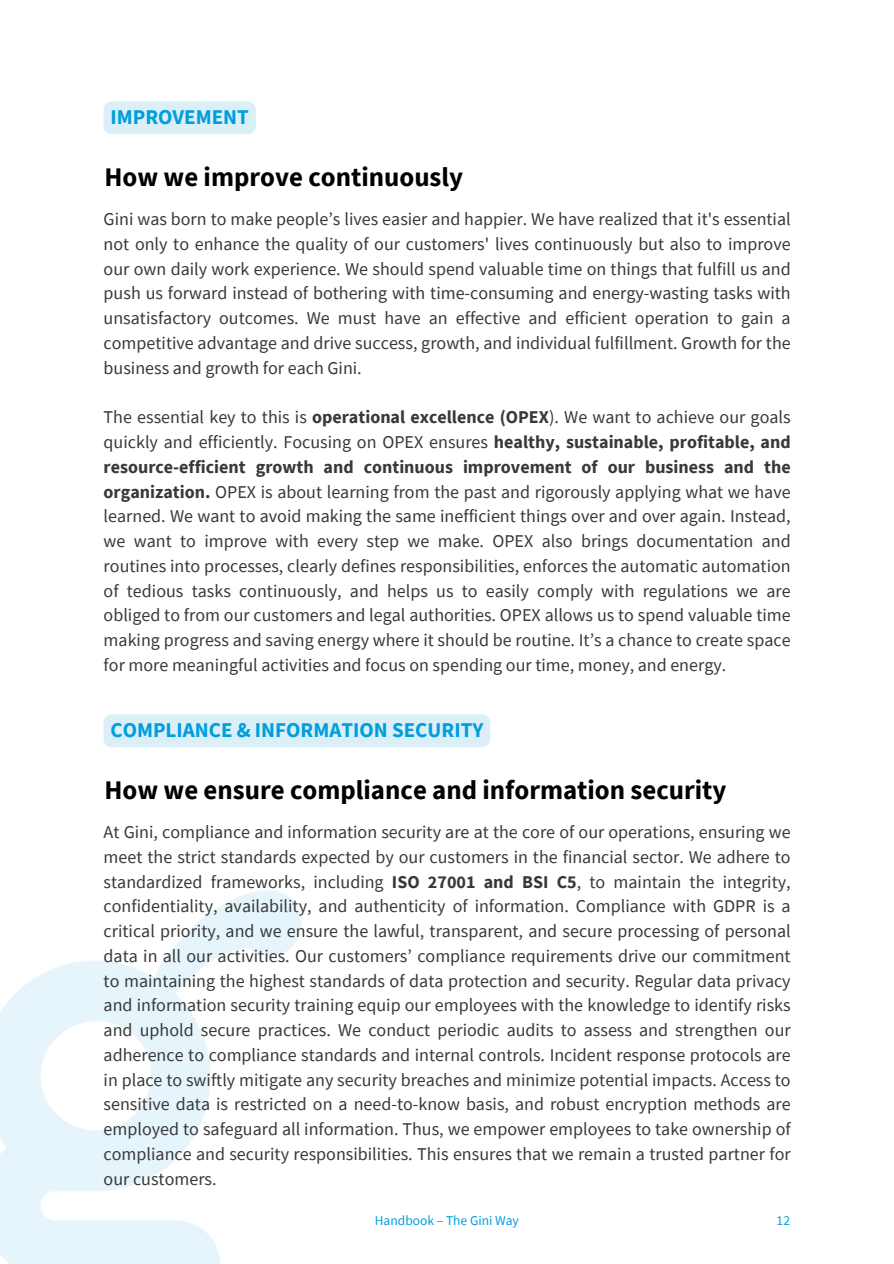
<style>
.page{position:relative;width:894px;height:1264px;background:#fff}
.page>*{position:absolute;margin:0;border:0;box-sizing:border-box;transform-origin:0 0}
.t1{font:700 26.85px "Source Sans Pro";color:#000}
.t2{font:700 21px "Source Sans Pro";color:#009edc}
.t3{font:18px/24.8px "Source Sans Pro";color:#383838;text-align:justify}
.t4{font:13.5px "Source Sans Pro";color:#009edc}
.s1{font-weight:700}
</style>
<div class="page">
<div style="left:104px;top:101px;width:152px;height:33px;background:#daeff8;border-radius:8px"></div>
<div style="left:104px;top:714px;width:386px;height:33px;background:#daeff8"></div>
<h3 class="t2" style="left:110px;top:103px;width:140px">IMPROVEMENT</h3>
<h2 class="t1" style="left:104px;top:159px;width:360px">How we improve continuously</h2>
<h1 class="t3" style="left:104px;top:206px;width:688px">Gini was born to make people’s lives easier and happier. We have realized that it's essential not only to enhance the quality of our customers' lives continuously but also to improve our own daily work experience. We should spend valuable time on things that fulfill us and push us forward instead of bothering with time-consuming and energy-wasting tasks with unsatisfactory outcomes. We must have an effective and efficient operation to gain a competitive advantage and drive success, growth, and individual fulfillment. Growth for the business and growth for each Gini.</h1>
<h3 class="t3" style="left:104px;top:404px;width:688px">The essential key to this is <span class="s1">operational excellence (OPEX</span>). We want to achieve our goals quickly and efficiently. Focusing on OPEX ensures <span class="s1">healthy, sustainable, profitable, and resource-efficient growth and continuous improvement of our business and the organization.</span> OPEX is about learning from the past and rigorously applying what we have learned. We want to avoid making the same inefficient things over and over again. Instead, we want to improve with every step we make. OPEX also brings documentation and routines into processes, clearly defines responsibilities, enforces the automatic automation of tedious tasks continuously, and helps us to easily comply with regulations we are obliged to from our customers and legal authorities. OPEX allows us to spend valuable time making progress and saving energy where it should be routine. It’s a chance to create space for more meaningful activities and focus on spending our time, money, and energy.</h3>
<p class="t2" style="left:110px;top:716px;width:374px">COMPLIANCE &amp; INFORMATION SECURITY</p>
<h1 class="t1" style="left:104px;top:772px;width:623px">How we ensure compliance and information security</h1>
<h3 class="t3" style="left:104px;top:819px;width:688px">At Gini, compliance and information security are at the core of our operations, ensuring we meet the strict standards expected by our customers in the financial sector. We adhere to standardized frameworks, including <span class="s1">ISO 27001 and BSI C5</span>, to maintain the integrity, confidentiality, availability, and authenticity of information. Compliance with GDPR is a critical priority, and we ensure the lawful, transparent, and secure processing of personal data in all our activities. Our customers’ compliance requirements drive our commitment to maintaining the highest standards of data protection and security. Regular data privacy and information security training equip our employees with the knowledge to identify risks and uphold secure practices. We conduct periodic audits to assess and strengthen our adherence to compliance standards and internal controls. Incident response protocols are in place to swiftly mitigate any security breaches and minimize potential impacts. Access to sensitive data is restricted on a need-to-know basis, and robust encryption methods are employed to safeguard all information. Thus, we empower employees to take ownership of compliance and security responsibilities. This ensures that we remain a trusted partner for our customers.</h3>
<h2 class="t4" style="left:375px;top:1212px;width:145px">Handbook – The Gini Way</h2>
<p class="t4" style="left:776px;top:1212px;width:15px">12</p>
</div>
